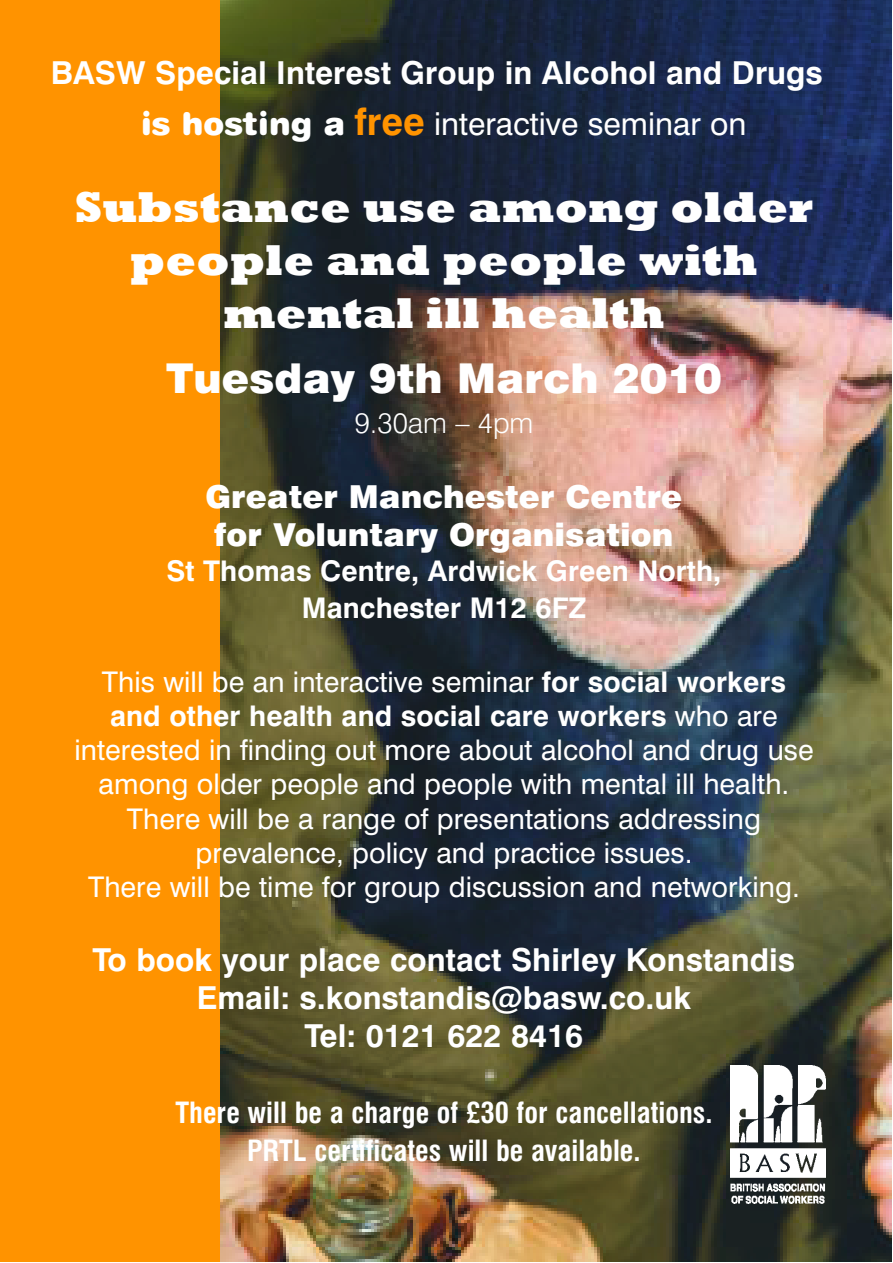
<style>
.page{position:relative;width:893px;height:1263px;background:#fff}
.page>*{position:absolute;margin:0;border:0;box-sizing:border-box;transform-origin:0 0}
.t1{font:800 44.25px/53.2px "Rockwell";color:#fff;text-align:center}
.t2{font:900 41.1px "Swiss 721 BT";color:#fff}
.t3{font:700 31.65px/38.1px "Swiss 721 BT";color:#fff;text-align:center}
.t4{font:900 31.65px/38px "Swiss 721 BT";color:#fff}
.t5{font:28.5px/34.2px "Swiss 721 BT";color:#fff;text-align:center}
.t6{font:700 condensed 28.5px/38px "Swiss 721 BT";color:#fff;text-align:center}
.t7{font:700 28.5px/36.6px "Swiss 721 BT";color:#fff;text-align:center}
.t8{font:300 28.5px "Swiss 721 BT";color:#fff}
.s1{font-family:"Swiss 721 BT Black Rounded";font-weight:400}
.s2{font-size:37.95px;color:#ff9300}
.s3{font-weight:400}
.s4{font-weight:700}
</style>
<div class="page">
<div style="left:0;top:0;width:892px;height:1261px;background:#ff9300"></div>
<img style="left:221px;top:0;width:671px;height:1261px">
<img style="left:730px;top:1065px;width:96px;height:77px">
<img style="left:730px;top:1142px;width:96px;height:61px">
<p class="t3" style="left:51px;top:50px;width:773px;line-height:51px">BASW Special Interest Group in Alcohol and Drugs <span class="s1">is hosting a</span> <span class="s2">free</span> <span class="s3">interactive seminar on</span></p>
<h1 class="t1" style="left:75px;top:179px;width:739px">Substance use among older people and people with mental ill health</h1>
<h2 class="t2" style="left:166px;top:363px;width:557px">Tuesday 9th March 2010</h2>
<p class="t8" style="left:355px;top:413px;width:180px">9.30am – 4pm</p>
<p class="t4" style="left:205px;top:481px;width:478px">Greater Manchester Centre for Voluntary Organisation</p>
<p class="t7" style="left:166px;top:556px;width:556px">St Thomas Centre, Ardwick Green North,<br>Manchester M12 6FZ</p>
<p class="t5" style="left:74px;top:667px;width:741px">This will be an interactive seminar <span class="s4">for social workers and other health and social care workers</span> who are interested in finding out more about alcohol and drug use among older people and people with mental ill health.<br>There will be a range of presentations addressing prevalence, policy and practice issues.<br>There will be time for group discussion and networking.</p>
<p class="t3" style="left:93px;top:944px;width:704px">To book your place contact Shirley Konstandis<br>Email: s.konstandis@basw.co.uk<br>Tel: 0121 622 8416</p>
<p class="t6" style="left:175px;top:1096px;width:539px">There will be a charge of £30 for cancellations.<br>PRTL certificates will be available.</p>
</div>
